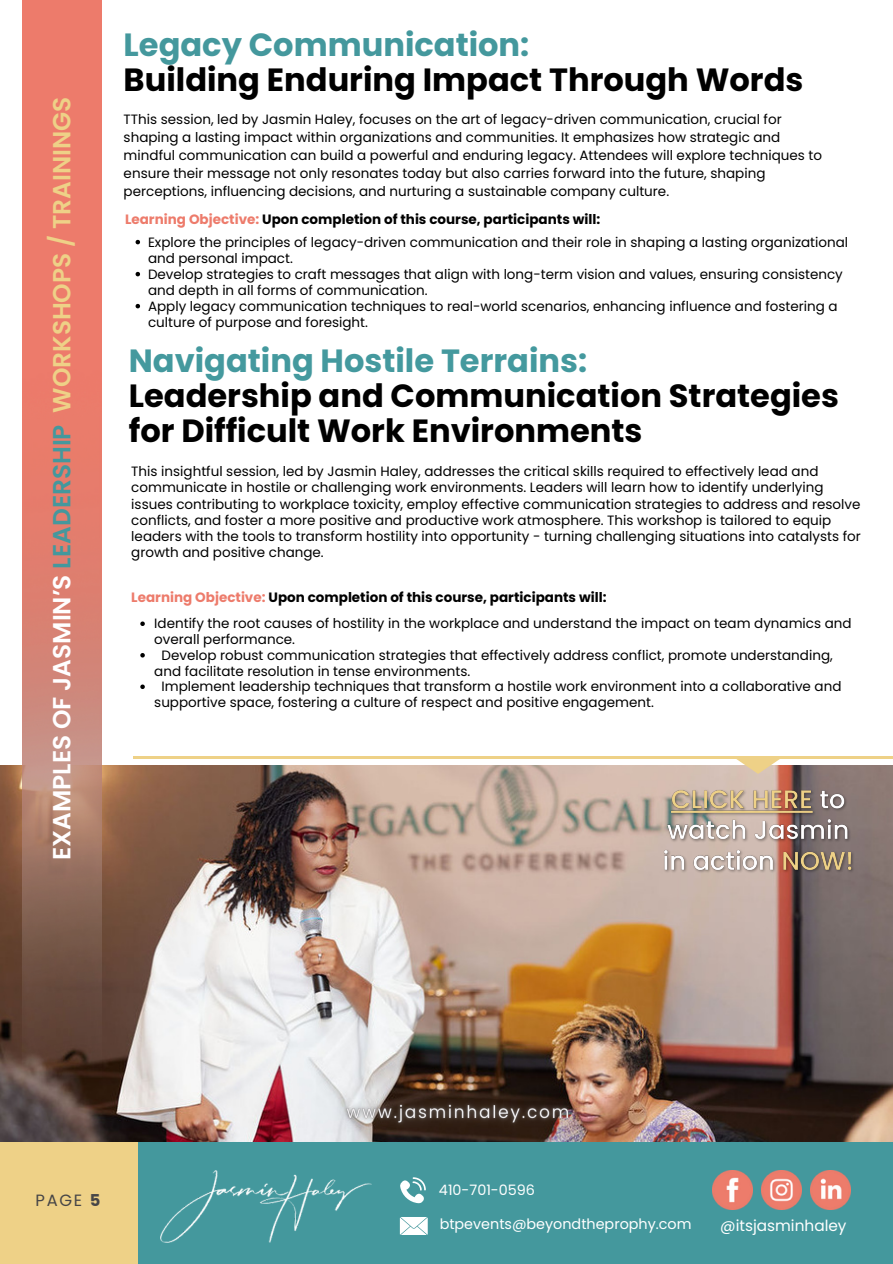
<style>
.page{position:relative;width:893px;height:1264px;background:#fff}
.page>*{position:absolute;margin:0;border:0;box-sizing:border-box;transform-origin:0 0}
.t1{font:700 32.1px/34.8px "Poppins";color:#000}
.t2{font:700 32.1px "Poppins";color:#44999e}
.t3{font:700 32.1px "Poppins";color:#44989d}
.t4{font:600 24.75px "Poppins";color:#eed187}
.t5{font:16.35px "Poppins";color:#474647}
.t6{font:15.3px "Poppins";color:#fff}
.t7{font:14.4px "Poppins";color:#fff}
.t8{font:13.5px/16.2px "Poppins";color:#000}
.t9{font:700 13.5px "Poppins";color:#000}
.s1{color:#fffeff}
.s2{color:#44989d}
.s3{color:#ed7b6b}
.s4{font-weight:700}
</style>
<div class="page">
<img style="left:0;top:765px;width:892px;height:376px">
<img style="left:658px;top:782px;width:200px;height:96px">
<img style="left:22px;top:0;width:80px;height:1077px">
<div style="left:0;top:1141px;width:892px;height:122px;background:#44989d"></div>
<img style="left:160px;top:1170px;width:212px;height:72px">
<div style="left:0;top:1141px;width:137px;height:122px;background:#eed187"></div>
<img style="left:712px;top:1170px;width:40px;height:39px">
<img style="left:761px;top:1170px;width:40px;height:39px">
<img style="left:810px;top:1170px;width:40px;height:39px">
<svg style="left:400px;top:1177px;width:26px;height:26px"></svg>
<svg style="left:400px;top:1217px;width:27px;height:17px"></svg>
<img style="left:324px;top:1079px;width:268px;height:63px">
<hr style="left:133px;top:756px;width:759px;height:3px;background:#eed187">
<svg style="left:735px;top:759px;width:46px;height:15px"></svg>
<svg style="left:135px;top:240px;width:5px;height:4px"></svg>
<svg style="left:135px;top:272px;width:5px;height:4px"></svg>
<svg style="left:135px;top:304px;width:5px;height:4px"></svg>
<svg style="left:140px;top:621px;width:5px;height:5px"></svg>
<svg style="left:140px;top:653px;width:5px;height:4px"></svg>
<svg style="left:140px;top:684px;width:5px;height:5px"></svg>
<p class="t4" style="left:45px;top:860px;width:765px;rotate:-90deg"><span class="s1">EXAMPLES OF JASMIN’S</span> <span class="s2">LEADERSHIP</span> WORKSHOPS / TRAININGS</p>
<p class="t3" style="left:124px;top:22px;width:407px">Legacy Communication:</p>
<p class="t1" style="left:124px;top:62px;width:681px">Building Enduring Impact Through Words</p>
<p class="t8" style="left:124px;top:110px;width:699px;line-height:18px">TThis session, led by Jasmin Haley, focuses on the art of legacy-driven communication, crucial for shaping a lasting impact within organizations and communities. It emphasizes how strategic and mindful communication can build a powerful and enduring legacy. Attendees will explore techniques to ensure their message not only resonates today but also carries forward into the future, shaping perceptions, influencing decisions, and nurturing a sustainable company culture.</p>
<p class="t9" style="left:125px;top:210px;width:476px"><span class="s3">Learning Objective:</span> Upon completion of this course, participants will:</p>
<p class="t8" style="left:148px;top:234px;width:701px">Explore the principles of legacy-driven communication and their role in shaping a lasting organizational and personal impact.</p>
<p class="t8" style="left:148px;top:266px;width:696px">Develop strategies to craft messages that align with long-term vision and values, ensuring consistency and depth in all forms of communication.</p>
<p class="t8" style="left:148px;top:298px;width:691px">Apply legacy communication techniques to real-world scenarios, enhancing influence and fostering a culture of purpose and foresight.</p>
<p class="t2" style="left:129px;top:338px;width:460px">Navigating Hostile Terrains:</p>
<p class="t1" style="left:129px;top:378px;width:711px">Leadership and Communication Strategies for Difficult Work Environments</p>
<p class="t8" style="left:131px;top:463px;width:731px">This insightful session, led by Jasmin Haley, addresses the critical skills required to effectively lead and communicate in hostile or challenging work environments. Leaders will learn how to identify underlying issues contributing to workplace toxicity, employ effective communication strategies to address and resolve conflicts, and foster a more positive and productive work atmosphere. This workshop is tailored to equip leaders with the tools to transform hostility into opportunity - turning challenging situations into catalysts for growth and positive change.</p>
<p class="t9" style="left:131px;top:588px;width:476px"><span class="s3">Learning Objective:</span> Upon completion of this course, participants will:</p>
<p class="t8" style="left:154px;top:615px;width:699px;line-height:15.8px">Identify the root causes of hostility in the workplace and understand the impact on team dynamics and overall performance.</p>
<p class="t8" style="left:154px;top:647px;width:680px;line-height:15.8px;text-indent:7px">Develop robust communication strategies that effectively address conflict, promote understanding, and facilitate resolution in tense environments.</p>
<p class="t8" style="left:154px;top:678px;width:688px;line-height:15.8px;text-indent:7px">Implement leadership techniques that transform a hostile work environment into a collaborative and supportive space, fostering a culture of respect and positive engagement.</p>
<p class="t5" style="left:36px;top:1188px;width:66px">PAGE <span class="s4">5</span></p>
<p class="t7" style="left:439px;top:1180px;width:98px">410-701-0596</p>
<p class="t7" style="left:439px;top:1213px;width:253px">btpevents@beyondtheprophy.com</p>
<p class="t6" style="left:720px;top:1214px;width:128px">@itsjasminhaley</p>
</div>
